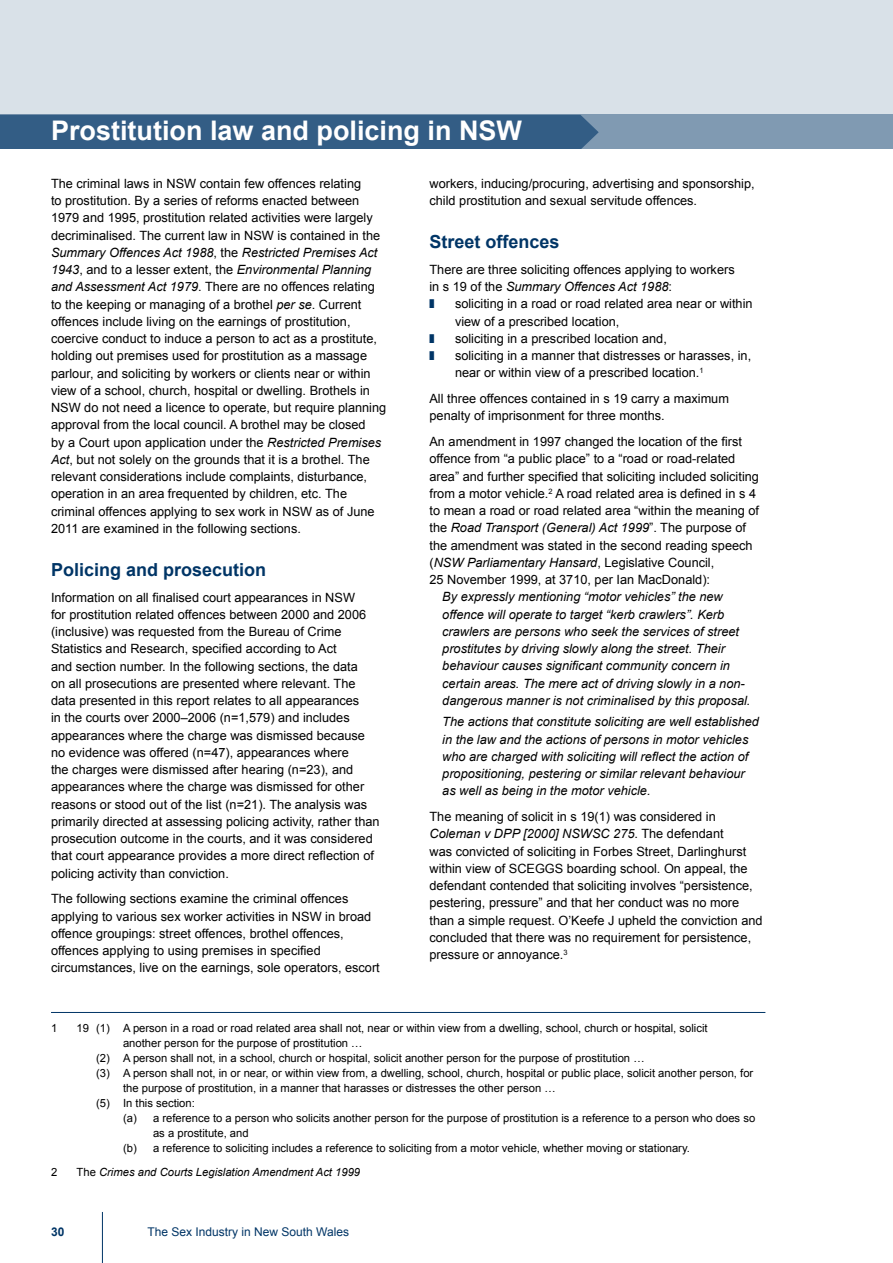
<style>
.page{position:relative;width:893px;height:1263px;background:#fff}
.page>*{position:absolute;margin:0;border:0;box-sizing:border-box;transform-origin:0 0}
.t1{font:700 27px "Arial";color:#fff}
.t2{font:700 18px "Arial";color:#003566}
.t3{font:12.75px/17.2px "Arial";color:#000}
.t4{font:italic 12.75px/17.2px "Arial";color:#000}
.t5{font:12px "Arial";color:#003566}
.t6{font:700 12px "Arial";color:#003566}
.t7{font:11.25px "Arial";color:#000}
.t8{font:italic 11.25px "Arial";color:#000}
.s1{font-style:italic}
.s2{color:#003566}
.s3{font-style:normal}
</style>
<div class="page">
<hr style="left:102px;top:1212px;width:1px;height:51px;background:#003566">
<div style="left:0;top:0;width:893px;height:149px;background:#d9e1e8"></div>
<div style="left:0;top:115px;width:893px;height:34px;background:#809ab2"></div>
<div style="left:0;top:115px;width:599px;height:34px;background:#335d85"></div>
<hr style="left:51px;top:1012px;width:714px;height:1px;background:#003566">
<h1 class="t1" style="left:51px;top:115px;width:472px">Prostitution law and policing in NSW</h1>
<p class="t3" style="left:51px;top:175px;width:127px">The criminal laws in NSW</p>
<p class="t3" style="left:51px;top:175px;width:323px;text-indent:149px">contain few offences relating to prostitution. By a series of reforms enacted between 1979 and 1995, prostitution related activities were largely decriminalised. The current law in NSW</p>
<p class="t3" style="left:429px;top:175px;width:327px">workers, inducing/procuring, advertising and sponsorship, child prostitution and sexual servitude offences.</p>
<h2 class="t2" style="left:429px;top:232px;width:132px">Street offences</h2>
<p class="t3" style="left:429px;top:261px;width:307px">There are three soliciting offences applying to workers in s 19 of the <span class="s1">Summary Offences Act 1988</span>:</p>
<p class="t3" style="left:455px;top:295px;width:299px;text-indent:-26px"><span class="s2">■</span> soliciting in a road or road related area near or within view of a prescribed location,</p>
<p class="t3" style="left:429px;top:330px;width:239px"><span class="s2">■</span> soliciting in a prescribed location and,</p>
<p class="t3" style="left:455px;top:347px;width:298px;text-indent:-26px"><span class="s2">■</span> soliciting in a manner that distresses or harasses, in, near or within view of a prescribed location.<sup>1</sup></p>
<p class="t3" style="left:429px;top:390px;width:301px">All three offences contained in s 19 carry a maximum penalty of imprisonment for three months.</p>
<p class="t3" style="left:429px;top:433px;width:331px">An amendment in 1997 changed the location of the first offence from “a public place” to a “road or road-related area” and further specified that soliciting included soliciting from a motor vehicle.<sup>2</sup> A road related area is defined in s 4 to mean a road or road related area “within the meaning of the <span class="s1">Road Transport (General) Act 1999</span>”. The purpose of the amendment was stated in the second reading speech (<span class="s1">NSW Parliamentary Hansard</span>, Legislative Council,<br>25 November 1999, at 3710, per Ian MacDonald):</p>
<p class="t4" style="left:442px;top:588px;width:310px">By expressly mentioning “motor vehicles” the new offence will operate to target “kerb crawlers”. Kerb crawlers are persons who seek the services of street prostitutes by driving slowly along the street. Their behaviour causes significant community concern in certain areas. The mere act of driving slowly in a non&shy;dangerous manner is not criminalised by this proposal.</p>
<p class="t4" style="left:442px;top:713px;width:318px">The actions that constitute soliciting are well established in the law and the actions of persons in motor vehicles who are charged with soliciting will reflect the action of propositioning, pestering or similar relevant behaviour as well as being in the motor vehicle.</p>
<p class="t3" style="left:429px;top:808px;width:318px">The meaning of solicit in s 19(1) was considered in <span class="s1">Coleman v DPP [2000] NSWSC 275</span>. The defendant was convicted of soliciting in Forbes Street, Darlinghurst within view of SCE</p>
<p class="t3" style="left:51px;top:227px;width:331px;text-indent:227px">is contained in the <span class="s1">Summary Offences Act 1988</span>, the <span class="s1">Restricted Premises Act 1943</span>, and to a lesser extent, the <span class="s1">Environmental Planning and Assessment Act 1979</span>. There are no offences relating to the keeping or managing of a brothel <span class="s1">per se</span>. Current offences include living on the earnings of prostitution, coercive conduct to induce a person to act as a prostitute, holding out premises used for prostitution as a massage parlour, and soliciting by workers or clients near or within view of a school, church, hospital or dwelling. Brothels in NSW</p>
<p class="t3" style="left:51px;top:399px;width:337px;text-indent:33px">do not need a licence to operate, but require planning approval from the local council. A brothel may be closed<br>by a Court upon application under the <span class="s1">Restricted Premises Act</span>, but not solely on the grounds that it is a brothel. The relevant considerations include complaints, disturbance, operation in an area frequented by children, etc. The criminal offences applying to sex work in NSW</p>
<p class="t3" style="left:316px;top:503px;width:60px">as of June</p>
<p class="t3" style="left:51px;top:520px;width:251px">2011 are examined in the following sections.</p>
<h2 class="t2" style="left:51px;top:559px;width:217px">Policing and prosecution</h2>
<p class="t3" style="left:51px;top:588px;width:330px">Information on all finalised court appearances in NSW<br>for prostitution related offences between 2000 and 2006 (inclusive) was requested from the Bureau of Crime Statistics and Research, specified according to Act<br>and section number. I n the following sections, the data<br>on all prosecutions are presented where relevant. The data presented in this report relates to all appearances<br>in the courts over 2000–2006 (n=1,579) and includes appearances where the charge was dismissed because no evidence was offered (n=47), appearances where<br>the charges were dismissed after hearing (n=23), and appearances where the charge was dismissed for other reasons or stood out of the list (n=21). The analysis was primarily directed at assessing policing activity, rather than prosecution outcome in the courts, and it was considered that court appearance provides a more direct reflection of policing activity than conviction.</p>
<p class="t3" style="left:51px;top:890px;width:299px">The following sections examine the criminal offences applying to various sex worker activities in NSW</p>
<p class="t3" style="left:429px;top:860px;width:335px;text-indent:106px">GGS boarding school. On appeal, the defendant contended that soliciting involves “persistence, pestering, pressure” and that her conduct was no more than a simple request. O’Keefe J upheld the conviction and concluded that there was no requirement for persistence, pressure or annoyance.<sup>3</sup></p>
<p class="t3" style="left:51px;top:907px;width:330px;text-indent:274px">in broad offence groupings: street offences, brothel offences, offences applying to using premises in specified circumstances, live on the earnings, sole operators, escort</p>
<p class="t7" style="left:51px;top:1022px;width:8px">1</p>
<p class="t7" style="left:77px;top:1022px;width:633px">19 (1) A person in a road or road related area shall not, near or within view from a dwelling, school, church or hospital, solicit</p>
<p class="t7" style="left:123px;top:1037px;width:241px">another person for the purpose of prostitution …</p>
<p class="t7" style="left:96px;top:1052px;width:550px">(2) A person shall not, in a school, church or hospital, solicit another person for the purpose of prostitution …</p>
<p class="t7" style="left:96px;top:1067px;width:659px">(3) A person shall not, in or near, or within view from, a dwelling, school, church, hospital or public place, solicit another person, for</p>
<p class="t7" style="left:123px;top:1082px;width:434px">the purpose of prostitution, in a manner that harasses or distresses the other person …</p>
<p class="t7" style="left:96px;top:1097px;width:100px">(5) I n this section:</p>
<p class="t7" style="left:123px;top:1112px;width:634px">(a) a reference to a person who solicits another person for the purpose of prostitution is a reference to a person who does so</p>
<p class="t7" style="left:153px;top:1127px;width:97px">as a prostitute, and</p>
<p class="t7" style="left:123px;top:1142px;width:568px">(b) a reference to soliciting includes a reference to soliciting from a motor vehicle, whether moving or stationary.</p>
<p class="t7" style="left:51px;top:1165px;width:8px">2</p>
<p class="t8" style="left:77px;top:1165px;width:285px"><span class="s3">The</span> Crimes and Courts Legislation Amendment Act 1999</p>
<p class="t6" style="left:51px;top:1225px;width:15px">30</p>
<p class="t5" style="left:148px;top:1225px;width:203px">The Sex I ndustry in New South Wales</p>
</div>
